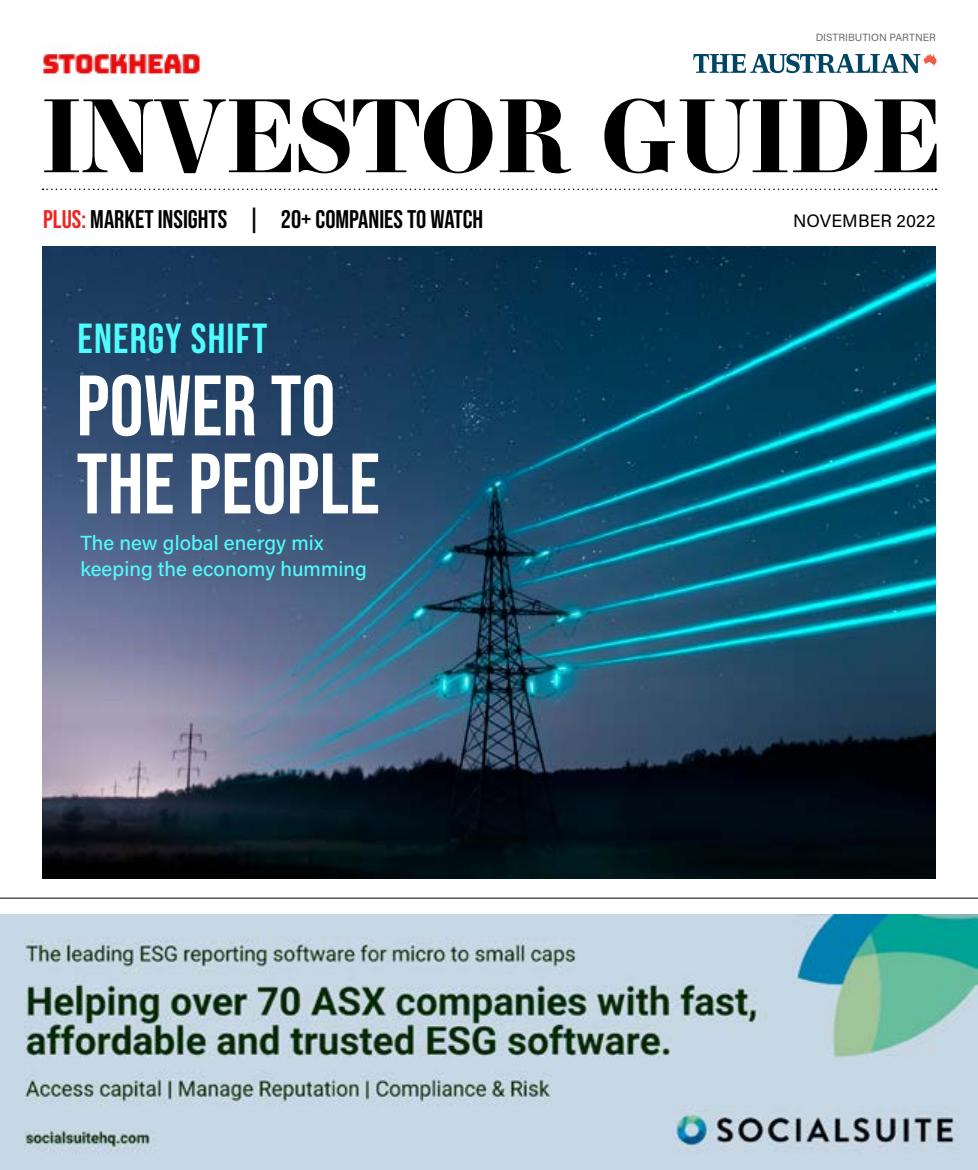
<style>
.page{position:relative;width:978px;height:1170px;background:#fff}
.page>*{position:absolute;margin:0;border:0;box-sizing:border-box;transform-origin:0 0}
.t1{font:85.5px/78px "Bebas Neue";color:#fff}
.t2{font:42px "Bebas Neue";letter-spacing:.03em;color:#4ffbfb}
.t3{font:25.5px "Bebas Neue";color:#000}
.t4{font:20.55px/25.5px "Acumin Variable Concept";color:#4ffbfb}
.t5{font:18px "Acumin Variable Concept";color:#000}
.t6{font:10.5px "Acumin Variable Concept";color:#6b6c6f}
.s1{color:#ed2524}
</style>
<div class="page">
<img style="left:43px;top:247px;width:892px;height:631px">
<img style="left:42px;top:44px;width:158px;height:35px">
<svg style="left:693px;top:54px;width:244px;height:19px"></svg>
<svg style="left:44px;top:98px;width:893px;height:75px"></svg>
<svg style="left:43px;top:188px;width:893px;height:2px"></svg>
<hr style="left:0;top:897px;width:978px;height:1px;background:#000">
<img style="left:0;top:914px;width:978px;height:255px">
<p class="t6" style="left:816px;top:30px;width:122px">DISTRIBUTION PARTNER</p>
<p class="t3" style="left:43px;top:205px;width:442px"><span class="s1">PLUS:</span> MARKET INSIGHTS | 20+ COMPANIES TO WATCH</p>
<p class="t5" style="left:793px;top:209px;width:144px">NOVEMBER 2022</p>
<h2 class="t2" style="left:78px;top:315px;width:191px">ENERGY SHIFT</h2>
<h1 class="t1" style="left:77px;top:366px;width:305px">POWER TO<br>THE PEOPLE</h1>
<p class="t4" style="left:80px;top:529px;width:288px">The new global energy mix keeping the economy humming</p>
</div>
